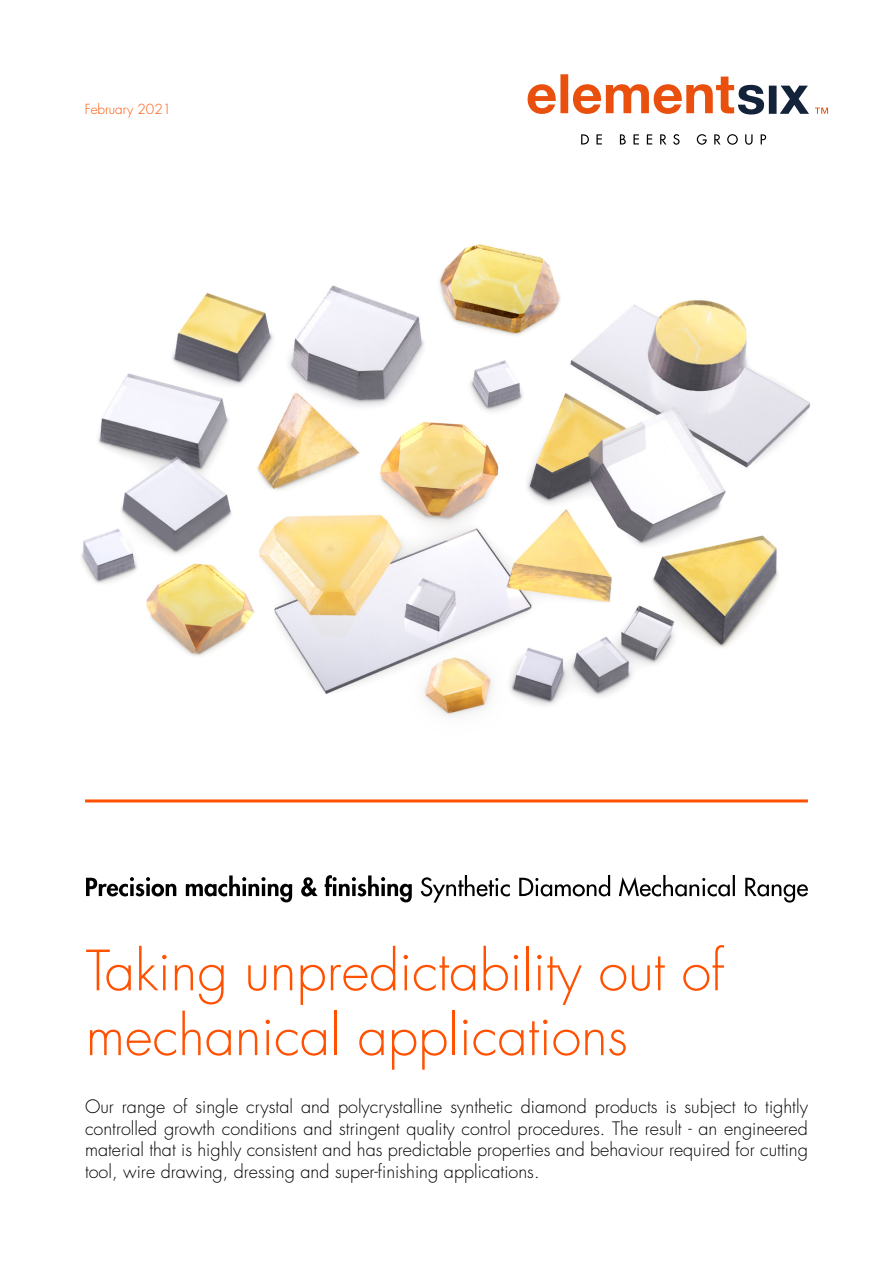
<style>
.page{position:relative;width:893px;height:1263px;background:#fff}
.page>*{position:absolute;margin:0;border:0;box-sizing:border-box;transform-origin:0 0}
.t1{font:300 54px/64.8px "Futura Std";color:#ff5100}
.t2{font:300 18px/21.6px "Futura Std";color:#000;text-align:justify}
.t3{font:300 13.5px "Futura Std";color:#ff5100}
</style>
<div class="page">
<img style="left:81px;top:244px;width:729px;height:472px">
<svg style="left:528px;top:74px;width:281px;height:41px"></svg>
<svg style="left:581px;top:134px;width:185px;height:11px"></svg>
<svg style="left:815px;top:108px;width:13px;height:6px"></svg>
<svg style="left:86px;top:875px;width:722px;height:27px"></svg>
<hr style="left:85px;top:799px;width:723px;height:3px;background:#ff5100">
<p class="t3" style="left:85px;top:101px;width:88px">February 2021</p>
<h1 class="t1" style="left:86px;top:940px;width:640px">Taking unpredictability out of mechanical applications</h1>
<p class="t2" style="left:85px;top:1096px;width:724px">Our range of single crystal and polycrystalline synthetic diamond products is subject to tightly controlled growth conditions and stringent quality control procedures. The result - an engineered material that is highly consistent and has predictable properties and behaviour required for cutting tool, wire drawing, dressing and super-finishing applications.</p>
</div>
